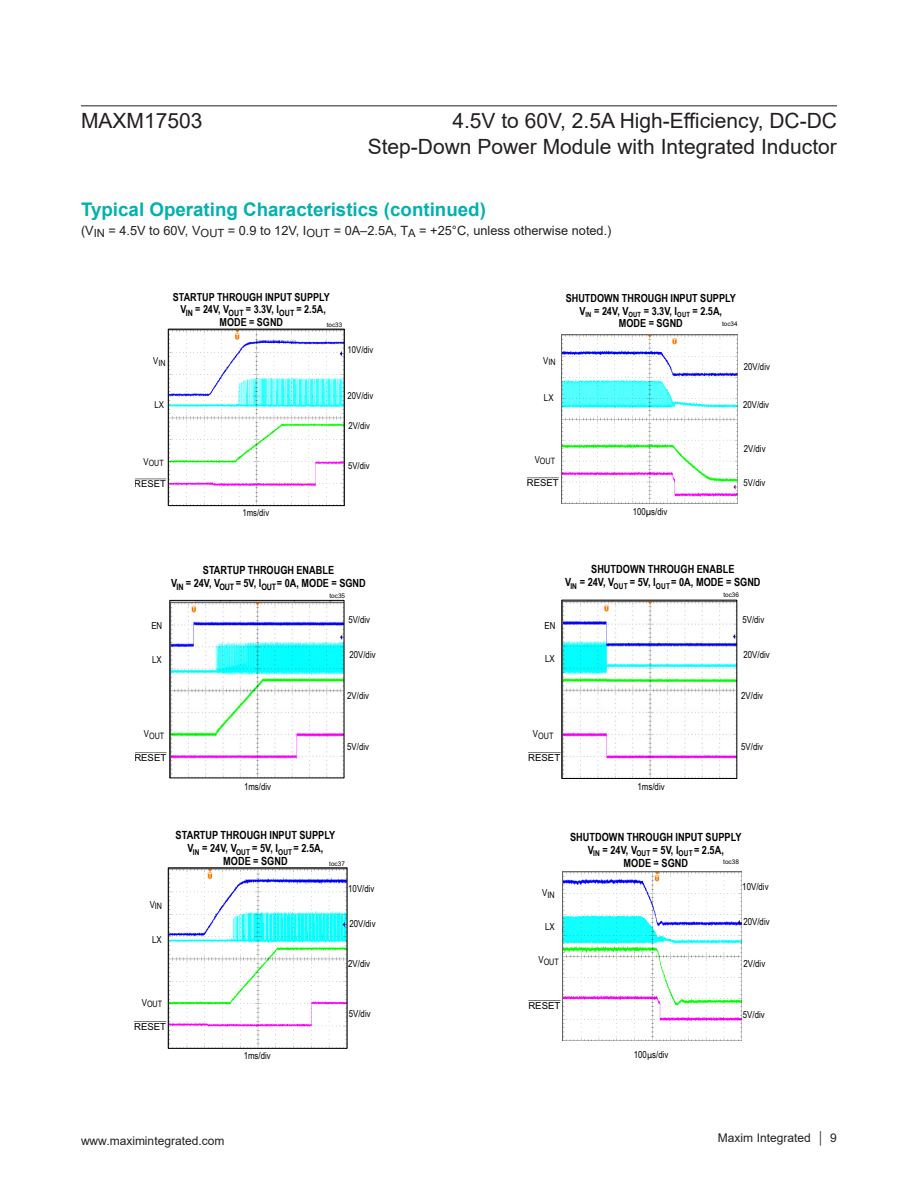
<style>
.page{position:relative;width:918px;height:1188px;background:#fff}
.page>*{position:absolute;margin:0;border:0;box-sizing:border-box;transform-origin:0 0}
.t1{font:21px/25.2px "Arial";color:#231f20;text-align:right}
.H1_continued{font:700 18.75px "Arial";color:#00b1b0}
.TOC_Sub_Title{font:12.75px "Arial";color:#231f20}
.t2{font:12px "Arial";color:#231f20}
.t3{font:700 11.25px/12.9px "Arial Narrow";color:#000;text-align:center}
.t4{font:700 11.1px/12.8px "Arial Narrow";color:#000;text-align:center}
.t5{font:700 10.95px/12.6px "Arial Narrow";color:#000;text-align:center}
.t6{font:9.6px "Arial Narrow";letter-spacing:.005em;color:#000}
.t7{font:9.6px "Arial Regular Overbar";color:#000}
.t8{font:9.45px "Arial Narrow";color:#000}
.t9{font:9.45px "Arial Regular Overbar";color:#000}
.t10{font:8.85px "Arial Narrow";color:#000}
.t11{font:8.7px "Arial Narrow";color:#000}
.t12{font:6.45px "Arial";letter-spacing:.005em;color:#000}
.t13{font:6.3px "Arial";letter-spacing:.005em;color:#000}
.s1{font-family:"Calibri"}
</style>
<div class="page">
<img style="left:170px;top:331px;width:173px;height:173px">
<div style="left:168px;top:329px;width:177px;height:177px;border:1px solid #000"></div>
<img style="left:171px;top:602px;width:171px;height:174px">
<img style="left:170px;top:869px;width:176px;height:178px">
<div style="left:168px;top:867px;width:180px;height:182px;border:1px solid #000"></div>
<img style="left:561px;top:334px;width:176px;height:169px">
<img style="left:563px;top:602px;width:172px;height:175px">
<div style="left:561px;top:600px;width:176px;height:179px;border:1px solid #000"></div>
<img style="left:563px;top:872px;width:179px;height:169px">
<hr style="left:81px;top:105px;width:756px;height:1px;background:#231f20">
<h1 class="t1" style="left:81px;top:108px;width:123px">MAXM17503</h1>
<h1 class="t1" style="left:368px;top:108px;width:471px">4.5V to 60V, 2.5A High-Efficiency, DC-DC<br>Step-Down Power Module with Integrated Inductor</h1>
<p class="H1_continued" style="left:81px;top:196px;width:406px">Typical Operating Characteristics (continued)</p>
<p class="TOC_Sub_Title" style="left:81px;top:222px;width:532px">(V<sub>IN</sub> = 4.5V to 60V, V<sub>OUT</sub> = 0.9 to 12V, I<sub>OUT</sub> = 0A–2.5A, T<sub>A</sub> = +25°C, unless otherwise noted.)</p>
<p class="t5" style="left:173px;top:290px;width:159px">STARTUP THROUGH INPUT SUPPLY<br>V<sub>IN</sub> = 24V, V<sub>OUT</sub> = 3.3V, I<sub>OUT</sub> = 2.5A,<br>MODE = SGND</p>
<p class="t13" style="left:327px;top:321px;width:17px">toc33</p>
<p class="t4" style="left:566px;top:291px;width:172px">SHUTDOWN THROUGH INPUT SUPPLY<br>V<sub>IN</sub> = 24V, V<sub>OUT</sub> = 3.3V, I<sub>OUT</sub> = 2.5A,<br>MODE = SGND</p>
<p class="t13" style="left:722px;top:319px;width:17px">toc34</p>
<p class="t8" style="left:348px;top:343px;width:27px">10V/div</p>
<p class="t11" style="left:153px;top:356px;width:14px"><sup>V</sup>IN</p>
<p class="t11" style="left:543px;top:356px;width:14px"><sup>V</sup>IN</p>
<p class="t8" style="left:744px;top:359px;width:28px">20V/div</p>
<p class="t8" style="left:155px;top:398px;width:11px">LX</p>
<p class="t8" style="left:348px;top:388px;width:27px">20V/div</p>
<p class="t8" style="left:544px;top:390px;width:11px">LX</p>
<p class="t8" style="left:743px;top:397px;width:28px">20V/div</p>
<p class="t8" style="left:348px;top:419px;width:23px">2V/div</p>
<p class="t8" style="left:744px;top:442px;width:23px">2V/div</p>
<p class="t11" style="left:144px;top:457px;width:22px"><sup>V</sup>OUT</p>
<p class="t8" style="left:348px;top:459px;width:23px">5V/div</p>
<p class="t11" style="left:535px;top:455px;width:22px"><sup>V</sup>OUT</p>
<p class="t9" style="left:134px;top:478px;width:33px">RESET</p>
<p class="t9" style="left:527px;top:477px;width:33px">RESET</p>
<p class="t8" style="left:744px;top:476px;width:23px">5V/div</p>
<p class="t8" style="left:243px;top:506px;width:28px">1ms/div</p>
<p class="t8" style="left:633px;top:505px;width:36px">100µs/div</p>
<p class="t3" style="left:171px;top:563px;width:196px">STARTUP THROUGH ENABLE<br>V<sub>IN</sub> = 24V, V<sub>OUT</sub> = 5V, I<sub>OUT</sub>= 0A, MODE = SGND</p>
<p class="t3" style="left:565px;top:562px;width:197px">SHUTDOWN THROUGH ENABLE<br>V<sub>IN</sub> = 24V, V<sub>OUT</sub> = 5V, I<sub>OUT</sub> = 0A, MODE = SGND</p>
<p class="t12" style="left:329px;top:591px;width:17px">toc35</p>
<p class="t12" style="left:723px;top:590px;width:17px">toc36</p>
<p class="t6" style="left:151px;top:619px;width:12px">EN</p>
<p class="t6" style="left:348px;top:613px;width:23px">5V/div</p>
<p class="t6" style="left:544px;top:618px;width:12px">EN</p>
<p class="t6" style="left:742px;top:612px;width:23px">5V/div</p>
<p class="t6" style="left:152px;top:653px;width:11px">LX</p>
<p class="t6" style="left:349px;top:648px;width:28px">20V/div</p>
<p class="t6" style="left:545px;top:652px;width:11px">LX</p>
<p class="t6" style="left:743px;top:647px;width:28px">20V/div</p>
<p class="t6" style="left:347px;top:689px;width:23px">2V/div</p>
<p class="t6" style="left:741px;top:689px;width:23px">2V/div</p>
<p class="t10" style="left:144px;top:729px;width:22px"><sup>V</sup>OUT</p>
<p class="t10" style="left:533px;top:729px;width:22px"><sup>V</sup>OUT</p>
<p class="t6" style="left:347px;top:740px;width:23px">5V/div</p>
<p class="t6" style="left:741px;top:740px;width:23px">5V/div</p>
<p class="t7" style="left:134px;top:751px;width:33px">RESET</p>
<p class="t7" style="left:528px;top:751px;width:34px">RESET</p>
<p class="t6" style="left:244px;top:780px;width:29px">1ms/div</p>
<p class="t6" style="left:638px;top:780px;width:29px">1ms/div</p>
<p class="t3" style="left:176px;top:828px;width:161px">STARTUP THROUGH INPUT SUPPLY<br>V<sub>IN</sub> = 24V, V<sub>OUT</sub> = 5V, I<sub>OUT</sub> = 2.5A,<br>MODE = SGND</p>
<p class="t12" style="left:329px;top:859px;width:17px">toc37</p>
<p class="t3" style="left:570px;top:830px;width:173px">SHUTDOWN THROUGH INPUT SUPPLY<br>V<sub>IN</sub> = 24V, V<sub>OUT</sub> = 5V, I<sub>OUT</sub> = 2.5A,<br>MODE = SGND</p>
<p class="t12" style="left:723px;top:858px;width:17px">toc38</p>
<p class="t6" style="left:348px;top:881px;width:28px">10V/div</p>
<p class="t10" style="left:542px;top:888px;width:14px"><sup>V</sup>IN</p>
<p class="t6" style="left:742px;top:880px;width:28px">10V/div</p>
<p class="t10" style="left:150px;top:900px;width:14px"><sup>V</sup>IN</p>
<p class="t6" style="left:152px;top:933px;width:11px">LX</p>
<p class="t6" style="left:349px;top:916px;width:28px">20V/div</p>
<p class="t6" style="left:348px;top:957px;width:23px">2V/div</p>
<p class="t6" style="left:545px;top:920px;width:11px">LX</p>
<p class="t10" style="left:538px;top:955px;width:22px"><sup>V</sup>OUT</p>
<p class="t6" style="left:743px;top:915px;width:28px">20V/div</p>
<p class="t6" style="left:743px;top:956px;width:23px">2V/div</p>
<p class="t10" style="left:142px;top:998px;width:22px"><sup>V</sup>OUT</p>
<p class="t6" style="left:349px;top:1007px;width:23px">5V/div</p>
<p class="t7" style="left:528px;top:1000px;width:34px">RESET</p>
<p class="t6" style="left:743px;top:1008px;width:23px">5V/div</p>
<p class="t7" style="left:134px;top:1020px;width:33px">RESET</p>
<p class="t6" style="left:244px;top:1049px;width:29px">1ms/div</p>
<p class="t6" style="left:634px;top:1047px;width:36px">100<span class="s1">µ</span>s/div</p>
<p class="t2" style="left:81px;top:1132px;width:145px">www.maximintegrated.com</p>
<p class="t2" style="left:718px;top:1129px;width:121px">Maxim Integrated │ 9</p>
</div>
